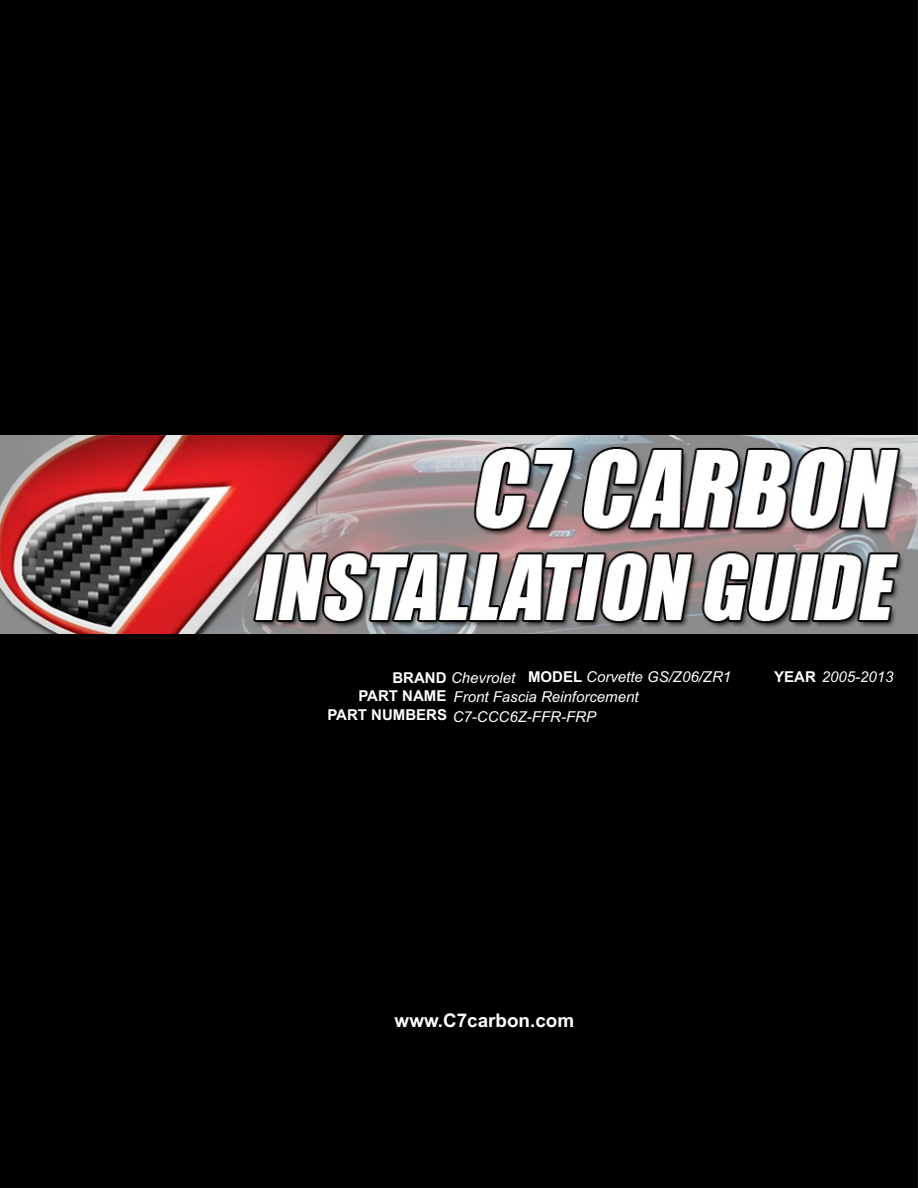
<style>
.page{position:relative;width:918px;height:1188px;background:#000}
.page>*{position:absolute;margin:0;border:0;box-sizing:border-box;transform-origin:0 0}
.t1{font:700 18.9px "Arial";color:#fff}
.t2{font:italic 15px "Arial";color:#fff}
.t3{font:700 15px/18.9px "Arial";color:#fff;text-align:right}
.s1{font-weight:700;font-style:normal}
</style>
<div class="page">
<img style="left:0;top:435px;width:918px;height:198px">
<p class="t2" style="left:392px;top:672px;width:124px"><span class="s1">BRAND</span> Chevrolet</p>
<p class="t2" style="left:528px;top:671px;width:205px"><span class="s1">MODEL</span> Corvette GS/Z06/ZR1</p>
<p class="t2" style="left:774px;top:671px;width:121px"><span class="s1">YEAR</span> 2005-2013</p>
<p class="t3" style="left:327px;top:688px;width:121px">PART NAME<br>PART NUMBERS</p>
<p class="t2" style="left:454px;top:691px;width:187px">Front Fascia Reinforcement</p>
<p class="t2" style="left:453px;top:711px;width:145px">C7-CCC6Z-FFR-FRP</p>
<p class="t1" style="left:395px;top:1013px;width:181px">www.C7carbon.com</p>
</div>
